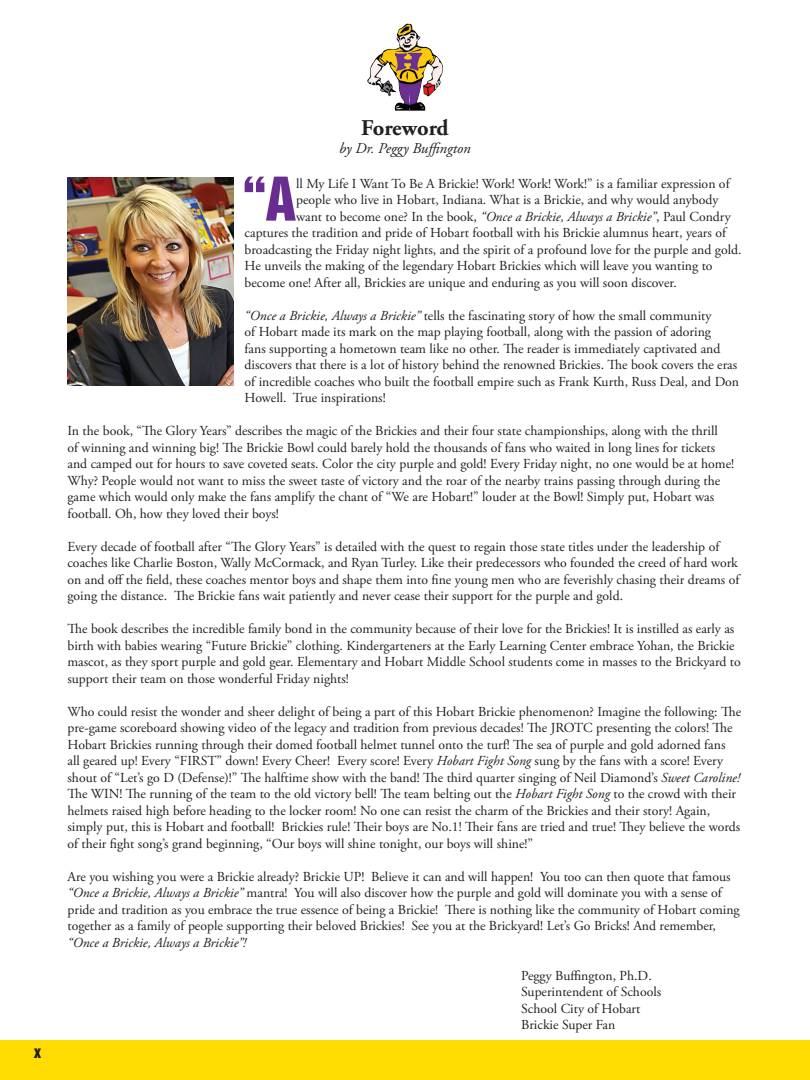
<style>
.page{position:relative;width:810px;height:1080px;background:#fff}
.page>*{position:absolute;margin:0;border:0;box-sizing:border-box;transform-origin:0 0}
.t1{font:55px "Helvetica Inserat LT Std";color:#692c91}
.t2{font:700 22.5px "Adobe Garamond Pro";color:#231f20}
.t3{font:italic 15px "Adobe Garamond Pro";color:#231f20}
.t4{font:15px "Helvetica Inserat LT Std";color:#231f20}
.t5{font:13.75px/16.5px "Adobe Garamond Pro";color:#231f20}
.s1{font-style:italic}
</style>
<div class="page">
<div style="left:0;top:1041px;width:810px;height:39px;background:#ffdc01"></div>
<img style="left:367px;top:23px;width:76px;height:88px">
<img style="left:68px;top:177px;width:165px;height:208px">
<p class="t4" style="left:34px;top:1043px;width:9px">x</p>
<p class="t2" style="left:361px;top:115px;width:89px">Foreword</p>
<p class="t3" style="left:339px;top:139px;width:133px">by Dr. Peggy Buffington</p>
<p class="t1" style="left:241px;top:166px;width:57px">“A</p>
<p class="t5" style="left:296px;top:175px;width:435px">ll My Life I Want To Be A Brickie! Work! Work! Work!” is a familiar expression of</p>
<p class="t5" style="left:296px;top:192px;width:424px">people who live in Hobart, Indiana. What is a Brickie, and why would anybody</p>
<p class="t5" style="left:296px;top:208px;width:436px">want to become one? In the book, <span class="s1">“Once a Brickie, Always a Brickie”</span>, Paul Condry</p>
<p class="t5" style="left:245px;top:225px;width:483px">captures the tradition and pride of Hobart football with his Brickie alumnus heart, years of</p>
<p class="t5" style="left:245px;top:241px;width:498px">broadcasting the Friday night lights, and the spirit of a profound love for the purple and gold.</p>
<p class="t5" style="left:245px;top:258px;width:469px">He unveils the making of the legendary Hobart Brickies which will leave you wanting to</p>
<p class="t5" style="left:245px;top:274px;width:434px">become one! After all, Brickies are unique and enduring as you will soon discover.</p>
<p class="t5" style="left:245px;top:307px;width:496px"><span class="s1">“Once a Brickie, Always a Brickie”</span> tells the fascinating story of how the small community<br>of Hobart made its mark on the map playing football, along with the passion of adoring<br>fans supporting a hometown team like no other. The reader is immediately captivated and discovers that there is a lot of history behind the renowned Brickies. The book covers the eras of incredible coaches who built the football empire such as Frank Kurth, Russ Deal, and Don Howell. True inspirations!</p>
<p class="t5" style="left:67px;top:423px;width:668px">In the book, “The Glory Years” describes the magic of the Brickies and their four state championships, along with the thrill<br>of winning and winning big! The Brickie Bowl could barely hold the thousands of fans who waited in long lines for tickets and camped out for hours to save coveted seats. Color the city purple and gold! Every Friday night, no one would be at home!<br>Why? People would not want to miss the sweet taste of victory and the roar of the nearby trains passing through during the game which would only make the fans amplify the chant of “We are Hobart!” louder at the Bowl! Simply put, Hobart was football. Oh, how they loved their boys!</p>
<p class="t5" style="left:67px;top:538px;width:674px">Every decade of football after “The Glory Years” is detailed with the quest to regain those state titles under the leadership of coaches like Charlie Boston, Wally McCormack, and Ryan Turley. Like their predecessors who founded the creed of hard work on and off the field, these coaches mentor boys and shape them into fine young men who are feverishly chasing their dreams of going the distance. The Brickie fans wait patiently and never cease their support for the purple and gold.</p>
<p class="t5" style="left:67px;top:621px;width:675px">The book describes the incredible family bond in the community because of their love for the Brickies! It is instilled as early as birth with babies wearing “Future Brickie” clothing. Kindergarteners at the Early Learning Center embrace Yohan, the Brickie mascot, as they sport purple and gold gear. Elementary and Hobart Middle School students come in masses to the Brickyard to support their team on those wonderful Friday nights!</p>
<p class="t5" style="left:67px;top:703px;width:675px">Who could resist the wonder and sheer delight of being a part of this Hobart Brickie phenomenon? Imagine the following: The pre-game scoreboard showing video of the legacy and tradition from previous decades! The JROTC presenting the colors! The Hobart Brickies running through their domed football helmet tunnel onto the turf! The sea of purple and gold adorned fans all geared up! Every “FIRST” down! Every Cheer! Every score! Every <span class="s1">Hobart Fight Song</span> sung by the fans with a score! Every shout of “Let’s go D (Defense)!” The halftime show with the band! The third quarter singing of Neil Diamond’s <span class="s1">Sweet Caroline!<br></span>The WIN! The running of the team to the old victory bell! The team belting out the <span class="s1">Hobart Fight Song</span> to the crowd with their helmets raised high before heading to the locker room! No one can resist the charm of the Brickies and their story! Again, simply put, this is Hobart and football! Brickies rule! Their boys are No.1! Their fans are tried and true! They believe the words of their fight song’s grand beginning, “Our boys will shine tonight, our boys will shine!”</p>
<p class="t5" style="left:67px;top:868px;width:674px">Are you wishing you were a Brickie already? Brickie UP! Believe it can and will happen! You too can then quote that famous <span class="s1">“Once a Brickie, Always a Brickie”</span> mantra! You will also discover how the purple and gold will dominate you with a sense of pride and tradition as you embrace the true essence of being a Brickie! There is nothing like the community of Hobart coming together as a family of people supporting their beloved Brickies! See you at the Brickyard! Let’s Go Bricks! And remember, <span class="s1">“Once a Brickie, Always a Brickie”!</span></p>
<p class="t5" style="left:521px;top:967px;width:141px">Peggy Buffington, Ph.D.<br>Superintendent of Schools<br>School City of Hobart<br>Brickie Super Fan</p>
</div>
